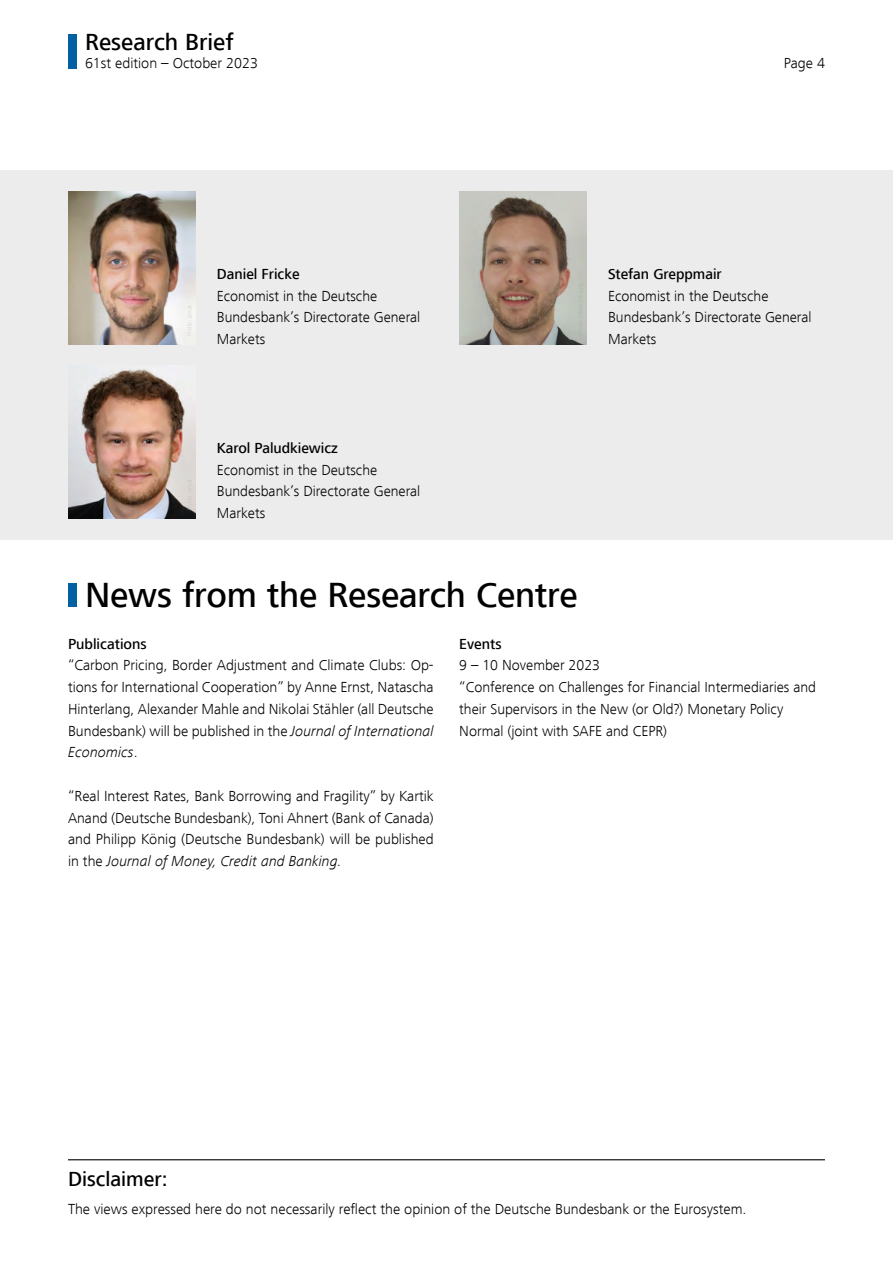
<style>
.page{position:relative;width:893px;height:1263px;background:#fff}
.page>*{position:absolute;margin:0;border:0;box-sizing:border-box;transform-origin:0 0}
.Headline_H3{font:500 36px "Frutiger Next LTCE";letter-spacing:-.01em;color:#000}
.t1{font:500 24px "Frutiger Next LTCE";color:#000}
.Copy_10_14_5_pt_ligh{font:500 21px "Frutiger Next LTCE";color:#000}
.Copy_P{font:300 15px/21.8px "Frutiger Next LTCE";color:#000}
.Copy_linksbündig_P{font:300 15px/21.8px "Frutiger Next LTCE";color:#000}
.Copy_10_14_5_pt_ligh-2{font:300 15px "Frutiger Next LTCE";color:#000}
.Copy_P-2{font:500 15px "Frutiger Next LTCE";color:#000}
.Headline_H5{font:500 15px "Frutiger Next LTCE";color:#000}
.s1{font-style:italic}
</style>
<div class="page">
<div style="left:68px;top:583px;width:9px;height:24px;background:#0060a1"></div>
<hr style="left:68px;top:1159px;width:757px;height:1px;background:#000">
<div style="left:0;top:170px;width:893px;height:370px;background:#ececed"></div>
<img style="left:68px;top:192px;width:128px;height:152px">
<img style="left:459px;top:192px;width:128px;height:152px">
<img style="left:68px;top:369px;width:128px;height:149px">
<div style="left:68px;top:34px;width:9px;height:34px;background:#0060a1"></div>
<h2 class="t1" style="left:85px;top:28px;width:150px">Research Brief</h2>
<p class="Copy_P" style="left:85px;top:52px;width:174px">61st edition – October 2023</p>
<p class="Copy_P" style="left:784px;top:52px;width:43px">Page 4</p>
<p class="Copy_P-2" style="left:217px;top:265px;width:84px">Daniel Fricke</p>
<p class="Copy_P" style="left:217px;top:285px;width:205px">Economist in the Deutsche<br>Bundesbank’s Directorate General<br>Markets</p>
<p class="Copy_P-2" style="left:217px;top:439px;width:123px">Karol Paludkiewicz</p>
<p class="Copy_P" style="left:217px;top:459px;width:205px">Economist in the Deutsche<br>Bundesbank’s Directorate General<br>Markets</p>
<p class="Copy_P-2" style="left:608px;top:265px;width:115px">Stefan Greppmair</p>
<p class="Copy_P" style="left:608px;top:285px;width:205px">Economist in the Deutsche<br>Bundesbank’s Directorate General<br>Markets</p>
<p class="Headline_H3" style="left:85px;top:575px;width:494px">News from the Research Centre</p>
<p class="Headline_H5" style="left:68px;top:635px;width:80px">Publications</p>
<p class="Copy_P" style="left:68px;top:655px;width:367px;text-align:justify">“Carbon Pricing, Border Adjustment and Climate Clubs: Op&shy;tions for International Cooperation” by Anne Ernst, Natascha Hinterlang, Alexander Mahle and Nikolai Stähler (all Deutsche Bundesbank) will be published in the <span class="s1">Journal of International Economics</span>.</p>
<p class="Copy_P" style="left:68px;top:785px;width:367px;text-align:justify">“Real Interest Rates, Bank Borrowing and Fragility” by Kartik Anand (Deutsche Bundesbank), Toni Ahnert (Bank of Canada) and Philipp König (Deutsche Bundesbank) will be published in the <span class="s1">Journal of Money, Credit and Banking.</span></p>
<p class="Headline_H5" style="left:459px;top:635px;width:44px">Events</p>
<p class="Copy_linksbündig_P" style="left:459px;top:655px;width:142px">9 – 10 November 2023</p>
<p class="Copy_linksbündig_P" style="left:459px;top:676px;width:358px">“Conference on Challenges for Financial Intermediaries and their Supervisors in the New (or Old?) Monetary Policy<br>Normal (joint with SAFE and CEPR)</p>
<p class="Copy_10_14_5_pt_ligh" style="left:68px;top:1167px;width:101px">Disclaimer:</p>
<p class="Copy_10_14_5_pt_ligh-2" style="left:68px;top:1201px;width:680px">The views expressed here do not necessarily reflect the opinion of the Deutsche Bundesbank or the Eurosystem.</p>
</div>
